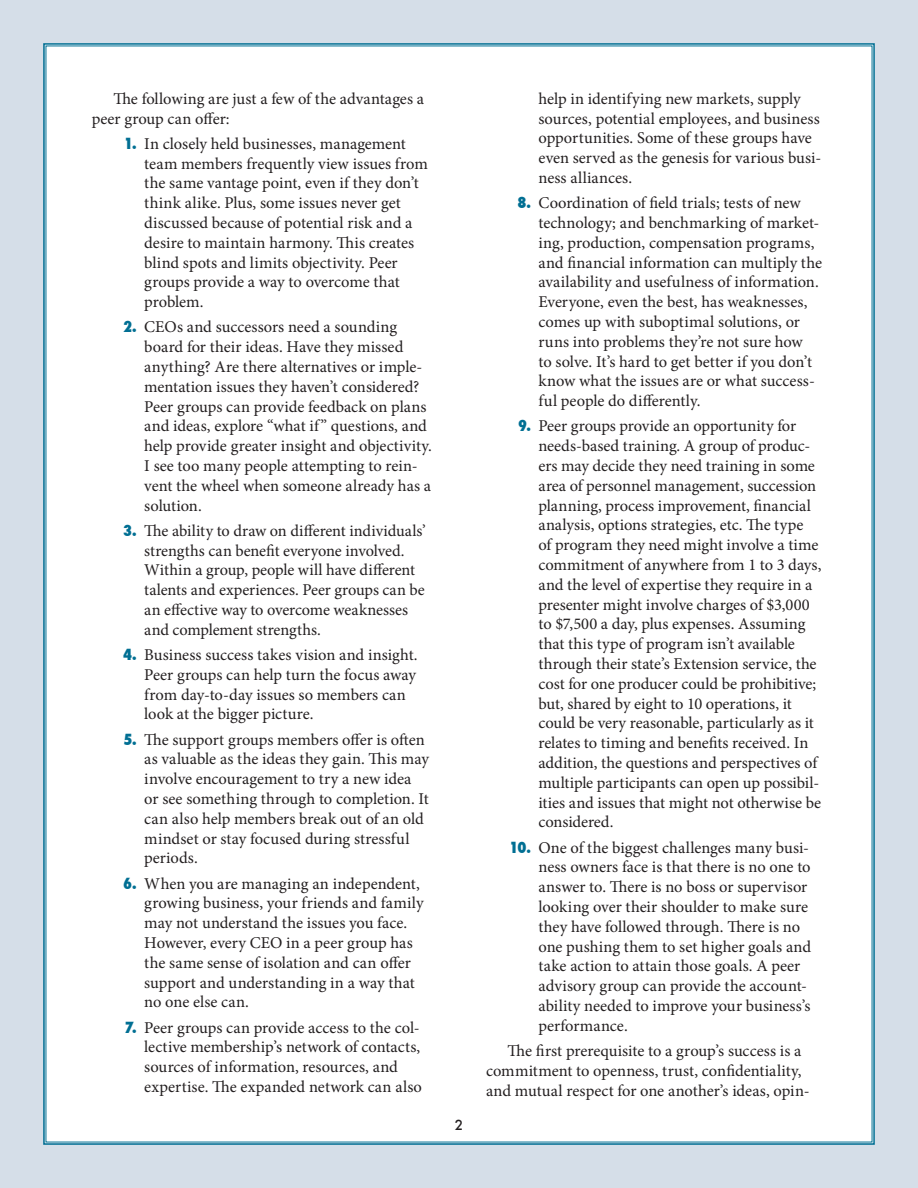
<style>
.page{position:relative;width:918px;height:1188px;background:#d5dee8}
.page>*{position:absolute;margin:0;border:0;box-sizing:border-box;transform-origin:0 0}
.tabs_-_numbers{font:16.5px/19.8px "Minion Pro";color:#231f20}
.body_text{font:16.5px/19.8px "Minion Pro";color:#231f20}
.t1{font:500 13.5px "Futura";color:#231f20}
.s1{font-family:"Futura";font-weight:800;font-stretch:condensed;font-size:15px;color:#016f93}
</style>
<div class="page">
<div style="left:43px;top:43px;width:832px;height:1102px;background:#fff"></div>
<p class="body_text" style="left:92px;top:89px;width:334px;text-indent:22px">The following are just a few of the advantages a peer group can offer:</p>
<p class="tabs_-_numbers" style="left:144px;top:134px;width:285px;text-indent:-21px"><span class="s1">1.</span> In closely held businesses, management team members frequently view issues from the same vantage point, even if they don’t think alike. Plus, some issues never get discussed because of potential risk and a desire to maintain harmony. This creates blind spots and limits objectivity. Peer groups provide a way to overcome that problem.</p>
<p class="tabs_-_numbers" style="left:144px;top:317px;width:289px;text-indent:-21px"><span class="s1">2.</span> CEOs and successors need a sounding board for their ideas. Have they missed anything? Are there alternatives or imple&shy;mentation issues they haven’t considered?<br>Peer groups can provide feedback on plans and ideas, explore “what if” questions, and help provide greater insight and objectivity.<br>I see too many people attempting to rein&shy;vent the wheel when someone already has a solution.</p>
<p class="tabs_-_numbers" style="left:144px;top:521px;width:283px;text-indent:-21px"><span class="s1">3.</span> The ability to draw on different individuals’ strengths can benefit everyone involved.<br>Within a group, people will have different talents and experiences. Peer groups can be an effective way to overcome weaknesses and complement strengths.</p>
<p class="tabs_-_numbers" style="left:144px;top:645px;width:275px;text-indent:-21px"><span class="s1">4.</span> Business success takes vision and insight.<br>Peer groups can help turn the focus away from day-to-day issues so members can look at the bigger picture.</p>
<p class="tabs_-_numbers" style="left:144px;top:730px;width:286px;text-indent:-21px"><span class="s1">5.</span> The support groups members offer is often as valuable as the ideas they gain. This may involve encouragement to try a new idea or see something through to completion. It can also help members break out of an old mindset or stay focused during stressful periods.</p>
<p class="tabs_-_numbers" style="left:144px;top:874px;width:281px;text-indent:-21px"><span class="s1">6.</span> When you are managing an independent, growing business, your friends and family may not understand the issues you face.<br>However, every CEO in a peer group has the same sense of isolation and can offer support and understanding in a way that no one else can.</p>
<p class="tabs_-_numbers" style="left:144px;top:1018px;width:279px;text-indent:-20px"><span class="s1">7.</span> Peer groups can provide access to the col&shy;lective membership’s network of contacts, sources of information, resources, and expertise. The expanded network can also</p>
<p class="t1" style="left:455px;top:1116px;width:10px">2</p>
<p class="tabs_-_numbers" style="left:538px;top:89px;width:284px">help in identifying new markets, supply sources, potential employees, and business opportunities. Some of these groups have even served as the genesis for various busi&shy;ness alliances.</p>
<p class="tabs_-_numbers" style="left:538px;top:193px;width:285px;text-indent:-21px"><span class="s1">8.</span> Coordination of field trials; tests of new technology; and benchmarking of market&shy;ing, production, compensation programs, and financial information can multiply the availability and usefulness of information.<br>Everyone, even the best, has weaknesses, comes up with suboptimal solutions, or runs into problems they’re not sure how<br>to solve. It’s hard to get better if you don’t know what the issues are or what success&shy;ful people do differently.</p>
<p class="tabs_-_numbers" style="left:538px;top:416px;width:284px;text-indent:-20px"><span class="s1">9.</span> Peer groups provide an opportunity for needs-based training. A group of produc&shy;ers may decide they need training in some area of personnel management, succession planning, process improvement, financial analysis, options strategies, etc. The type<br>of program they need might involve a time commitment of anywhere from 1 to 3 days, and the level of expertise they require in a presenter might involve charges of $3,000 to $7,500 a day, plus expenses. Assuming that this type of program isn’t available through their state’s Extension service, the cost for one producer could be prohibitive; but, shared by eight to 10 operations, it could be very reasonable, particularly as it relates to timing and benefits received. In addition, the questions and perspectives of multiple participants can open up possibil&shy;ities and issues that might not otherwise be considered.</p>
<p class="tabs_-_numbers" style="left:538px;top:838px;width:274px;text-indent:-29px"><span class="s1">10.</span> One of the biggest challenges many busi&shy;ness owners face is that there is no one to answer to. There is no boss or supervisor looking over their shoulder to make sure they have followed through. There is no one pushing them to set higher goals and take action to attain those goals. A peer advisory group can provide the account&shy;ability needed to improve your business’s performance.</p>
<p class="body_text" style="left:486px;top:1041px;width:325px;text-indent:22px">The first prerequisite to a group’s success is a commitment to openness, trust, confidentiality, and mutual respect for one another’s ideas, opin-</p>
</div>
